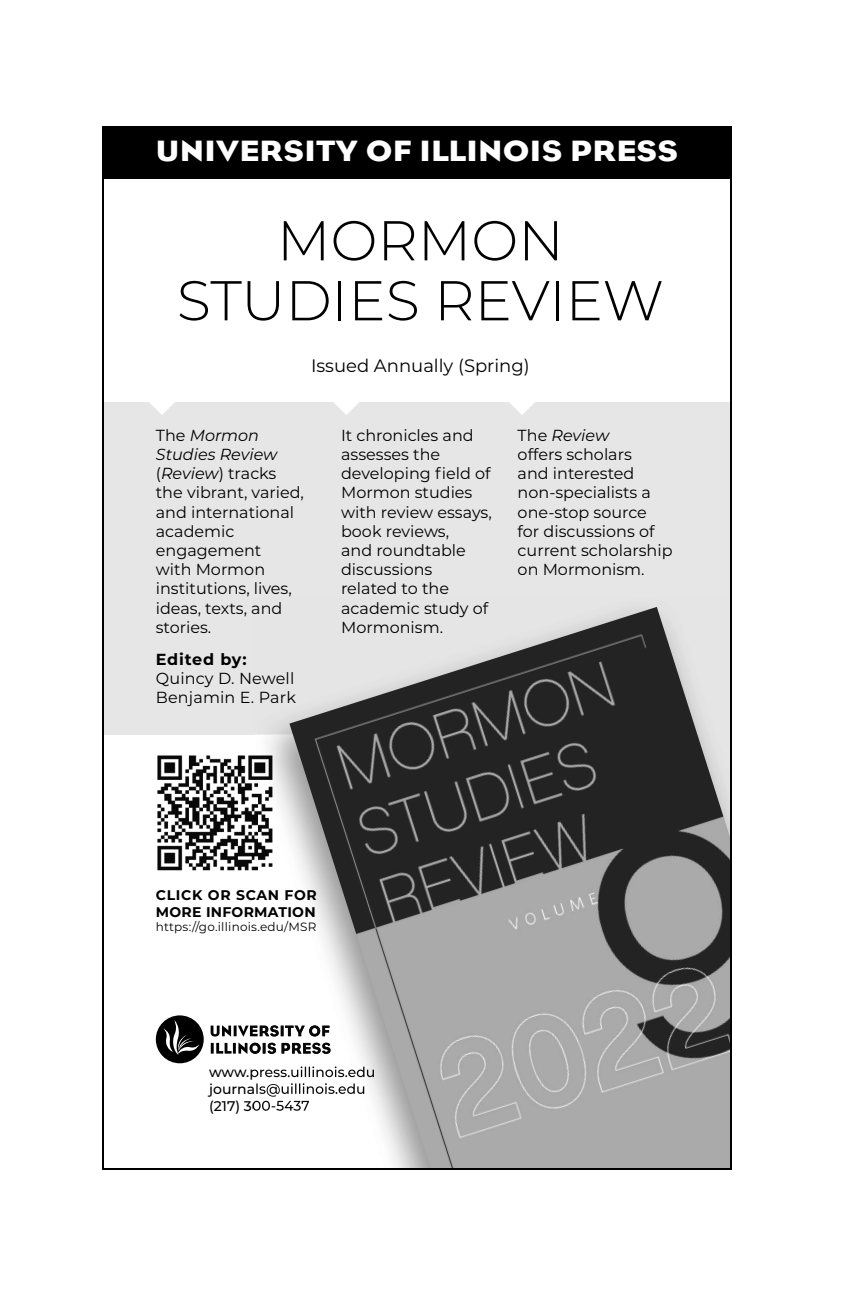
<style>
.page{position:relative;width:864px;height:1296px;background:#fff}
.page>*{position:absolute;margin:0;border:0;box-sizing:border-box;transform-origin:0 0}
.t1{font:300 56px/60px "Montserrat";color:#000;text-align:center}
.t2{font:30px "Bureau Eagle FB Book";letter-spacing:.01em;color:#fff;scale:1.13 1}
.t3{font:18px "Montserrat";color:#000}
.t4{font:16px/19.2px "Montserrat";color:#000}
.t5{font:700 14px/16.8px "Montserrat";letter-spacing:.02em;color:#000}
.t6{font:500 14px "Montserrat";color:#000}
.t7{font:12px "Montserrat";letter-spacing:.02em;color:#000}
.s1{font-style:italic}
.s2{font-weight:700}
</style>
<div class="page">
<img style="left:157px;top:755px;width:97px;height:116px">
<div style="left:102px;top:126px;width:630px;height:52px;background:#000"></div>
<div style="left:102px;top:402px;width:630px;height:332px;background:#e6e6e6"></div>
<div style="left:156px;top:1015px;width:48px;height:48px;background:#000;border-radius:50%"></div>
<svg style="left:163px;top:1020px;width:36px;height:35px"></svg>
<img style="left:254px;top:720px;width:35px;height:334px">
<svg style="left:211px;top:1025px;width:78px;height:12px"></svg>
<svg style="left:211px;top:1043px;width:65px;height:11px"></svg>
<svg style="left:282px;top:1043px;width:7px;height:11px"></svg>
<img style="left:254px;top:1069px;width:35px;height:9px">
<img style="left:256px;top:1083px;width:33px;height:14px">
<img style="left:254px;top:1100px;width:35px;height:11px">
<img style="left:289px;top:607px;width:440px;height:560px">
<svg style="left:149px;top:402px;width:26px;height:13px"></svg>
<svg style="left:509px;top:402px;width:26px;height:13px"></svg>
<svg style="left:334px;top:402px;width:25px;height:13px"></svg>
<p class="t2" style="left:156px;top:134px;width:464px">UNIVERSITY OF ILLINOIS PRESS</p>
<p class="t1" style="left:177px;top:209px;width:489px">MORMON<br>STUDIES REVIEW</p>
<p class="t3" style="left:311px;top:354px;width:220px">Issued Annually (Spring)</p>
<p class="t4" style="left:156px;top:425px;width:150px">The <span class="s1">Mormon<br>Studies Review </span>(<span class="s1">Review</span>) tracks the vibrant, varied, and international academic engagement<br>with Mormon institutions, lives, ideas, texts, and stories.</p>
<p class="t4" style="left:341px;top:425px;width:152px">It chronicles and assesses the developing field of<br>Mormon studies with review essays, book reviews,<br>and roundtable discussions related to the academic study of<br>Mormonism.</p>
<p class="t4" style="left:518px;top:425px;width:156px">The <span class="s1">Review<br></span>offers scholars<br>and interested non-specialists a one-stop source for discussions of current scholarship on Mormonism.</p>
<p class="t4" style="left:156px;top:649px;width:142px"><span class="s2">Edited by:<br></span>Quincy D. Newell<br>Benjamin E. Park</p>
<p class="t5" style="left:156px;top:886px;width:163px">CLICK OR SCAN FOR<br>MORE INFORMATION</p>
<p class="t7" style="left:156px;top:919px;width:162px">https://go.illinois.edu/MSR</p>
<p class="t6" style="left:209px;top:1096px;width:102px">(217) 300-5437</p>
</div>
